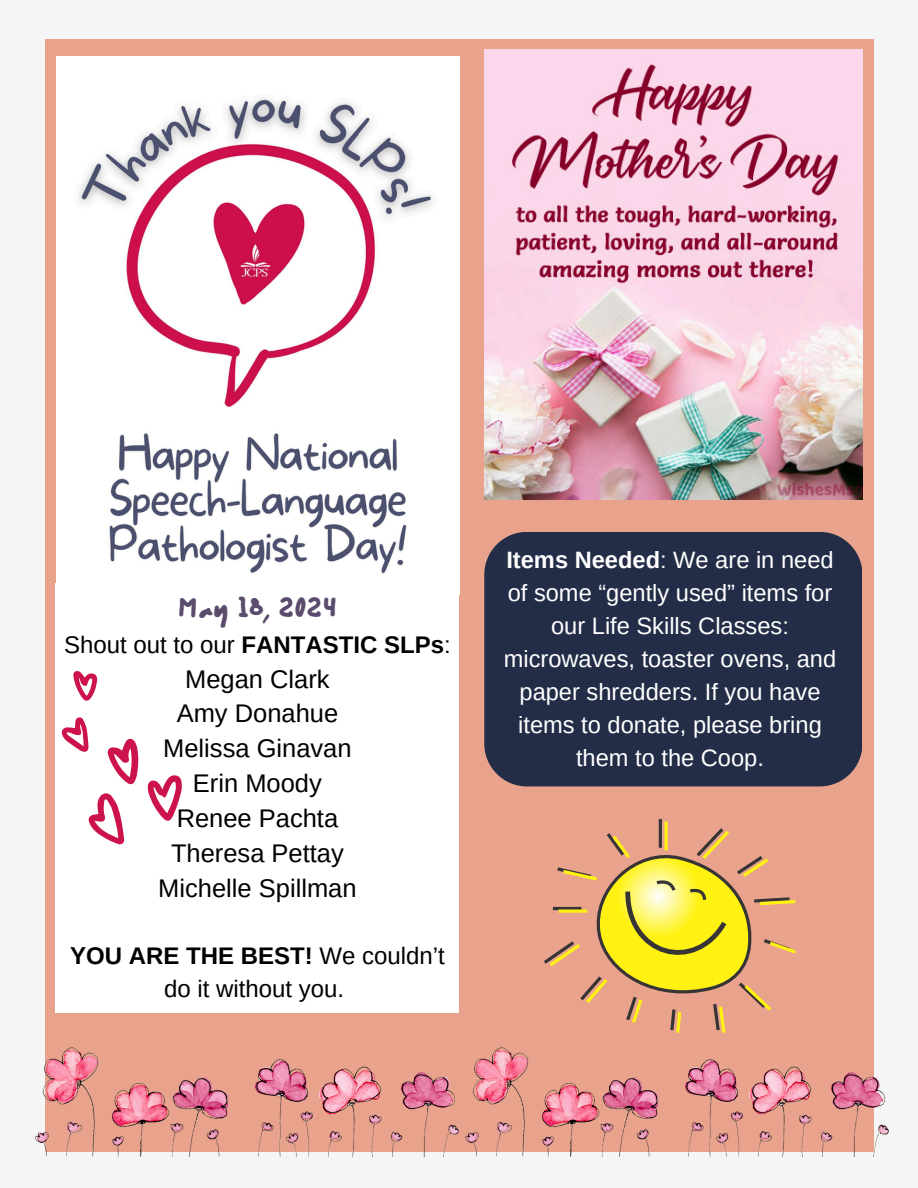
<style>
.page{position:relative;width:918px;height:1188px;background:#f5f5f5}
.page>*{position:absolute;margin:0;border:0;box-sizing:border-box;transform-origin:0 0}
.t1{font:28.5px "Bristol";color:#5b4c6e}
.t2{font:25.5px/34.8px "Arimo";color:#000;text-align:center}
.t3{font:24px/32.7px "Arimo";color:#000;text-align:center}
.t4{font:23.7px/33px "Arimo";color:#fff;text-align:center}
.s1{font-weight:700}
</style>
<div class="page">
<div style="left:45px;top:39px;width:829px;height:1113px;background:#e9a38d"></div>
<img style="left:57px;top:57px;width:402px;height:526px">
<div style="left:56px;top:583px;width:403px;height:430px;background:#fff"></div>
<svg style="left:61px;top:671px;width:121px;height:174px"></svg>
<img style="left:484px;top:50px;width:378px;height:449px">
<img style="left:36px;top:1047px;width:423px;height:109px">
<div style="left:484px;top:532px;width:378px;height:254px;background:#232d47;border-radius:43px"></div>
<img style="left:466px;top:1047px;width:423px;height:109px">
<hr style="left:659px;top:819px;width:3px;height:29px;background:#373435">
<hr style="left:665px;top:822px;width:3px;height:28px;background:#fff212">
<svg style="left:544px;top:825px;width:252px;height:208px"></svg>
<h1 class="t1" style="left:177px;top:588px;width:162px">May 18, 2024</h1>
<h1 class="t3" style="left:64px;top:628px;width:388px">Shout out to our <span class="s1">FANTASTIC SLPs</span>:</h1>
<h1 class="t2" style="left:158px;top:661px;width:200px">Megan Clark<br>Amy Donahue<br>Melissa Ginavan<br>Erin Moody<br>Renee Pachta<br>Theresa Pettay<br>Michelle Spillman</h1>
<h1 class="t3" style="left:70px;top:940px;width:376px"><span class="s1">YOU ARE THE BEST!</span> We couldn’t do it without you.</h1>
<p class="t4" style="left:504px;top:543px;width:334px"><span class="s1">Items Needed</span>: We are in need of some “gently used” items for our Life Skills Classes: microwaves, toaster ovens, and paper shredders. If you have items to donate, please bring them to the Coop.</p>
</div>
